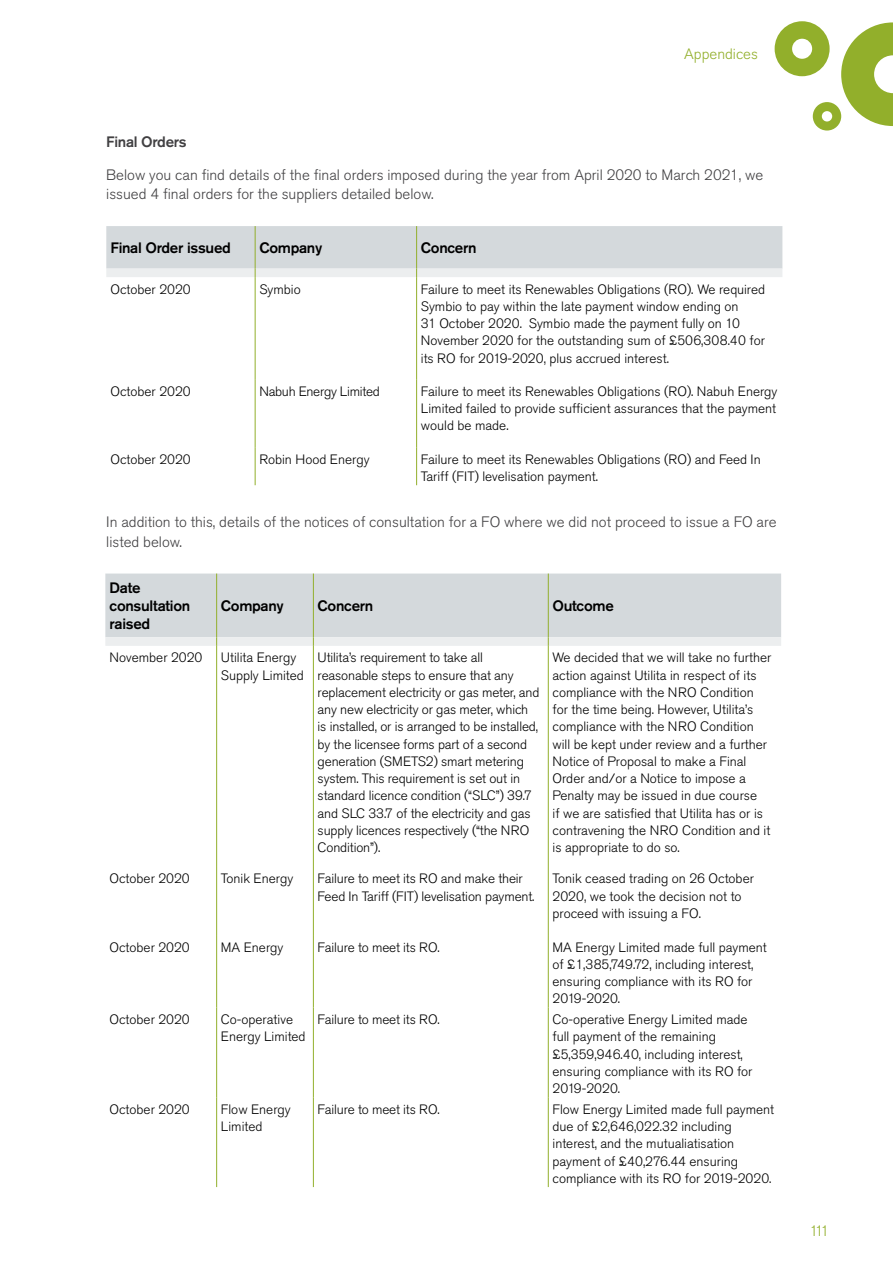
<style>
.page{position:relative;width:893px;height:1263px;background:#fff}
.page>*{position:absolute;margin:0;border:0;box-sizing:border-box;transform-origin:0 0}
.t1{font:300 15px/19.5px "Akzidenz Grotesk Pro";color:#414042}
.t2{font:500 15px/18px "Akzidenz Grotesk Pro";letter-spacing:-.02em;color:#000}
.t3{font:300 15px "Akzidenz Grotesk Pro";color:#92af2b}
.t4{font:500 15px "Akzidenz Grotesk Pro";letter-spacing:-.02em;color:#414042}
.t5{font:300 13.5px/17.2px "Akzidenz Grotesk Pro";color:#000}
.t6{font:300 13.5px "Akzidenz Grotesk Pro";letter-spacing:-.02em;color:#000}
</style>
<div class="page">
<svg style="left:106px;top:226px;width:676px;height:51px;background:#d8dcdf"></svg>
<hr style="left:255px;top:277px;width:1px;height:102px;background:#92af2b">
<hr style="left:416px;top:277px;width:1px;height:102px;background:#92af2b">
<hr style="left:255px;top:379px;width:1px;height:68px;background:#92af2b">
<hr style="left:416px;top:379px;width:1px;height:68px;background:#92af2b">
<hr style="left:255px;top:447px;width:1px;height:38px;background:#92af2b">
<hr style="left:416px;top:447px;width:1px;height:38px;background:#92af2b">
<svg style="left:105px;top:573px;width:676px;height:73px;background:#d6dbdd"></svg>
<hr style="left:216px;top:646px;width:1px;height:221px;background:#92af2b">
<hr style="left:313px;top:646px;width:1px;height:221px;background:#92af2b">
<hr style="left:548px;top:646px;width:1px;height:221px;background:#92af2b">
<hr style="left:216px;top:867px;width:1px;height:68px;background:#92af2b">
<hr style="left:313px;top:867px;width:1px;height:68px;background:#92af2b">
<hr style="left:548px;top:867px;width:1px;height:68px;background:#92af2b">
<hr style="left:216px;top:935px;width:1px;height:72px;background:#92af2b">
<hr style="left:313px;top:935px;width:1px;height:72px;background:#92af2b">
<hr style="left:548px;top:935px;width:1px;height:72px;background:#92af2b">
<hr style="left:216px;top:1007px;width:1px;height:90px;background:#92af2b">
<hr style="left:313px;top:1007px;width:1px;height:90px;background:#92af2b">
<hr style="left:548px;top:1007px;width:1px;height:90px;background:#92af2b">
<hr style="left:216px;top:1097px;width:1px;height:90px;background:#92af2b">
<hr style="left:313px;top:1097px;width:1px;height:90px;background:#92af2b">
<hr style="left:548px;top:1097px;width:1px;height:90px;background:#92af2b">
<svg style="left:775px;top:21px;width:118px;height:110px"></svg>
<p class="t3" style="left:684px;top:44px;width:75px">Appendices</p>
<p class="t4" style="left:106px;top:132px;width:82px">Final Orders</p>
<p class="t1" style="left:106px;top:165px;width:658px">Below you can find details of the final orders imposed during the year from April 2020 to March 2021, we issued 4 final orders for the suppliers detailed below.</p>
<p class="t2" style="left:111px;top:238px;width:122px">Final Order issued</p>
<p class="t2" style="left:259px;top:238px;width:64px">Company</p>
<p class="t2" style="left:421px;top:238px;width:57px">Concern</p>
<p class="t5" style="left:111px;top:280px;width:82px">October 2020</p>
<p class="t5" style="left:259px;top:280px;width:43px">Symbio</p>
<p class="t5" style="left:421px;top:280px;width:346px">Failure to meet its Renewables Obligations (RO). We required Symbio to pay within the late payment window ending on<br>31 October 2020. Symbio made the payment fully on 10<br>November 2020 for the outstanding sum of £506,308.40 for its RO for 2019-2020, plus accrued interest.</p>
<p class="t5" style="left:111px;top:382px;width:82px">October 2020</p>
<p class="t6" style="left:259px;top:382px;width:122px">Nabuh Energy Limited</p>
<p class="t5" style="left:421px;top:382px;width:358px;text-align:justify">Failure to meet its Renewables Obligations (RO). Nabuh Energy Limited failed to provide sufficient assurances that the payment would be made.</p>
<p class="t5" style="left:111px;top:450px;width:82px">October 2020</p>
<p class="t5" style="left:259px;top:450px;width:112px">Robin Hood Energy</p>
<p class="t5" style="left:421px;top:450px;width:341px">Failure to meet its Renewables Obligations (RO) and Feed In<br>Tariff (FIT) levelisation payment.</p>
<p class="t1" style="left:106px;top:512px;width:672px">In addition to this, details of the notices of consultation for a FO where we did not proceed to issue a FO are listed below.</p>
<p class="t2" style="left:110px;top:579px;width:82px">Date consultation</p>
<p class="t2" style="left:110px;top:615px;width:42px">raised</p>
<p class="t2" style="left:221px;top:597px;width:64px">Company</p>
<p class="t2" style="left:318px;top:597px;width:57px">Concern</p>
<p class="t2" style="left:552px;top:597px;width:63px">Outcome</p>
<p class="t5" style="left:110px;top:649px;width:94px">November 2020</p>
<p class="t5" style="left:221px;top:649px;width:85px">Utilita Energy<br>Supply Limited</p>
<p class="t5" style="left:318px;top:649px;width:223px">Utilita’s requirement to take all reasonable steps to ensure that any replacement electricity or gas meter, and any new electricity or gas meter, which is installed, or is arranged to be installed, by the licensee forms part of a second generation (SMETS2) smart metering system. This requirement is set out in standard licence condition (“SLC”) 39.7 and SLC 33.7 of the electricity and gas supply licences respectively (“the NRO Condition”).</p>
<p class="t5" style="left:552px;top:649px;width:220px">We decided that we will take no further action against Utilita in respect of its compliance with the NRO Condition for the time being. However, Utilita’s compliance with the NRO Condition will be kept under review and a further Notice of Proposal to make a Final Order and/or a Notice to impose a Penalty may be issued in due course<br>if we are satisfied that Utilita has or is contravening the NRO Condition and it is appropriate to do so.</p>
<p class="t5" style="left:110px;top:870px;width:82px">October 2020</p>
<p class="t5" style="left:221px;top:870px;width:74px">Tonik Energy</p>
<p class="t5" style="left:318px;top:870px;width:218px">Failure to meet its RO and make their<br>Feed In Tariff (FIT) levelisation payment.</p>
<p class="t5" style="left:552px;top:870px;width:203px">Tonik ceased trading on 26 October<br>2020, we took the decision not to proceed with issuing a FO.</p>
<p class="t5" style="left:110px;top:938px;width:82px">October 2020</p>
<p class="t5" style="left:221px;top:938px;width:64px">MA Energy</p>
<p class="t5" style="left:318px;top:938px;width:124px">Failure to meet its RO.</p>
<p class="t5" style="left:552px;top:938px;width:216px">MA Energy Limited made full payment of £1,385,749.72, including interest, ensuring compliance with its RO for<br>2019-2020.</p>
<p class="t5" style="left:110px;top:1011px;width:82px">October 2020</p>
<p class="t5" style="left:221px;top:1011px;width:86px">Co-operative<br>Energy Limited</p>
<p class="t5" style="left:318px;top:1011px;width:124px">Failure to meet its RO.</p>
<p class="t5" style="left:552px;top:1011px;width:201px">Co-operative Energy Limited made full payment of the remaining £5,359,946.40, including interest, ensuring compliance with its RO for<br>2019-2020.</p>
<p class="t5" style="left:110px;top:1100px;width:82px">October 2020</p>
<p class="t5" style="left:221px;top:1100px;width:71px">Flow Energy<br>Limited</p>
<p class="t5" style="left:318px;top:1100px;width:124px">Failure to meet its RO.</p>
<p class="t5" style="left:552px;top:1100px;width:223px">Flow Energy Limited made full payment due of £2,646,022.32 including interest, and the mutualiatisation payment of £40,276.44 ensuring compliance with its RO for 2019-2020.</p>
<p class="t3" style="left:809px;top:1221px;width:21px">111</p>
</div>
